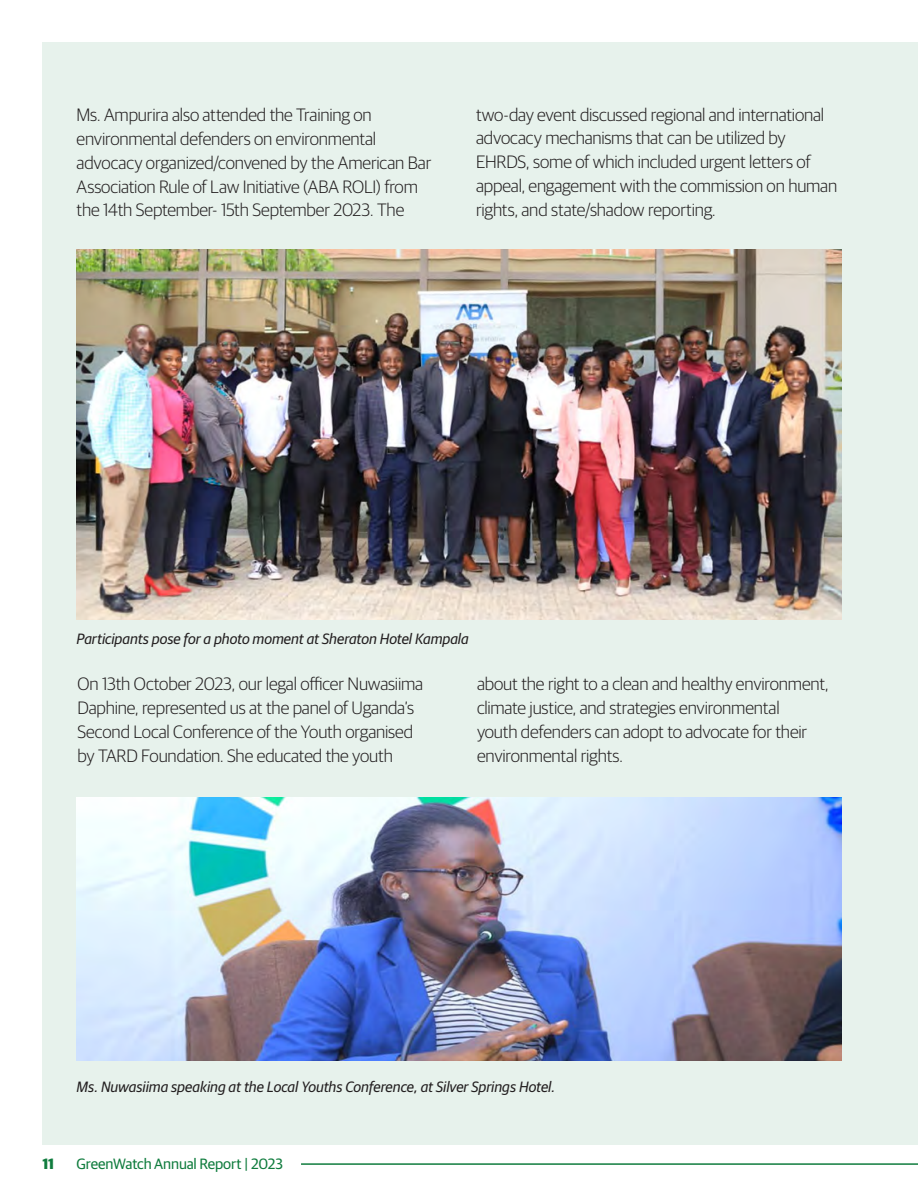
<style>
.page{position:relative;width:918px;height:1188px;background:#fff}
.page>*{position:absolute;margin:0;border:0;box-sizing:border-box;transform-origin:0 0}
.t1{font:300 18px/24px "Guardian Sans";letter-spacing:-.01em;color:#231f20}
.t2{font:italic 15px "Guardian Sans";letter-spacing:-.005em;color:#231f20}
.t3{font:15px "Guardian Sans";letter-spacing:-.01em;color:#107c3e}
.t4{font:700 15px "Guardian Sans";color:#107c3e}
</style>
<div class="page">
<div style="left:43px;top:43px;width:875px;height:1102px;background:#e7f2ec"></div>
<hr style="left:301px;top:1163px;width:617px;height:2px;background:#107c3e">
<img style="left:77px;top:250px;width:764px;height:369px">
<img style="left:77px;top:797px;width:764px;height:264px">
<p class="t1" style="left:77px;top:101px;width:356px">Ms. Ampurira also attended the Training on environmental defenders on environmental advocacy organized/convened by the American Bar Association Rule of Law Initiative (ABA ROLI) from the 14th September- 15th September 2023. The</p>
<p class="t1" style="left:476px;top:101px;width:363px">two-day event discussed regional and international advocacy mechanisms that can be utilized by EHRDS, some of which included urgent letters of appeal, engagement with the commission on human rights, and state/shadow reporting.</p>
<p class="t2" style="left:77px;top:628px;width:394px">Participants pose for a photo moment at Sheraton Hotel Kampala</p>
<p class="t1" style="left:78px;top:671px;width:347px">On 13th October 2023, our legal officer Nuwasiima Daphine, represented us at the panel of Uganda’s Second Local Conference of the Youth organised by TARD Foundation. She educated the youth</p>
<p class="t1" style="left:477px;top:671px;width:353px">about the right to a clean and healthy environment, climate justice, and strategies environmental<br>youth defenders can adopt to advocate for their environmental rights.</p>
<p class="t2" style="left:77px;top:1076px;width:480px">Ms. Nuwasiima speaking at the Local Youths Conference, at Silver Springs Hotel.</p>
<p class="t4" style="left:43px;top:1153px;width:13px">11</p>
<p class="t3" style="left:77px;top:1153px;width:208px">GreenWatch Annual Report | 2023</p>
</div>
